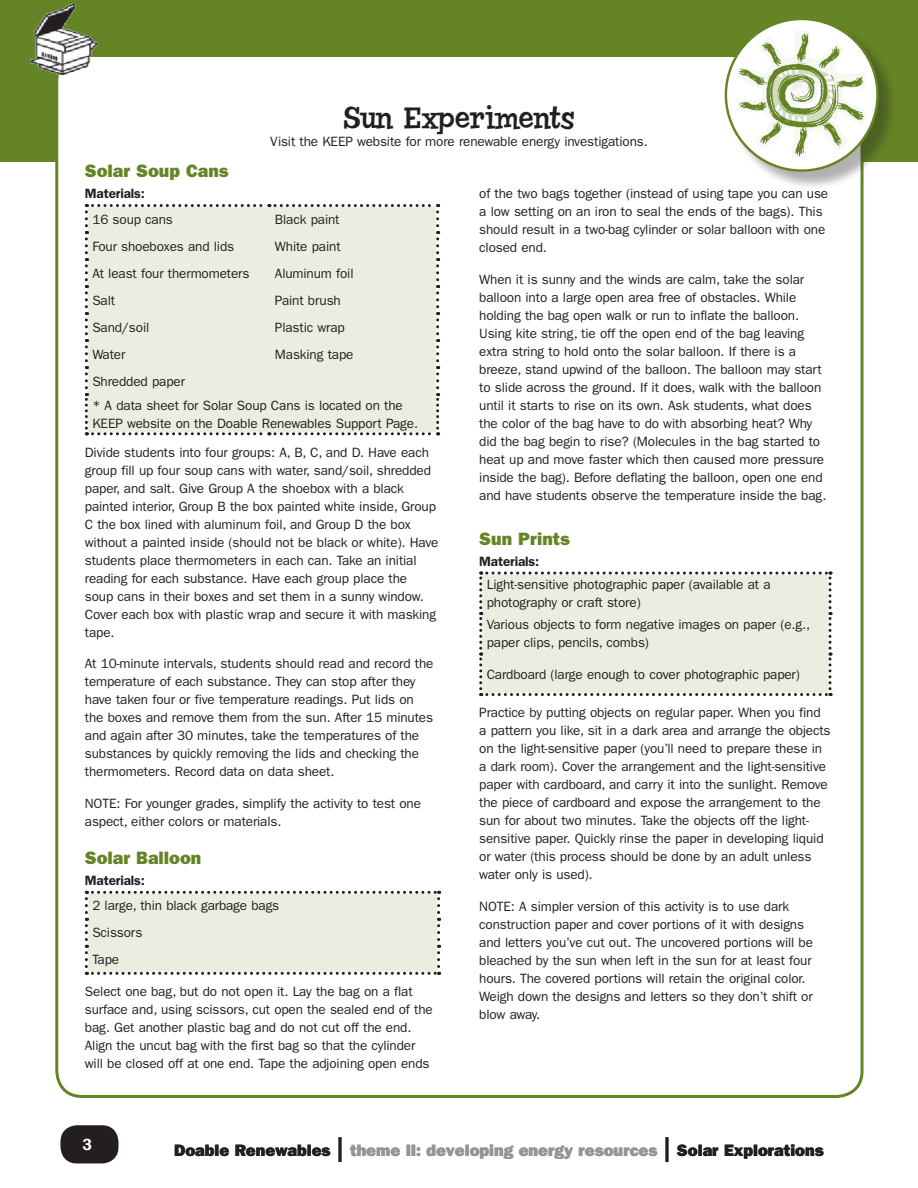
<style>
.page{position:relative;width:918px;height:1188px;background:#fff}
.page>*{position:absolute;margin:0;border:0;box-sizing:border-box;transform-origin:0 0}
.Chowderhead_page_hea{font:30px "Chowderhead";letter-spacing:.015em;color:#231f20}
.Summary_Sections{font:18px "ITC Franklin Gothic Std Hvy";color:#648426}
.t1{font:16.5px "ITC Franklin Gothic Std Hvy";color:#231f20}
.t2{font:16.5px "Franklin Gothic Demi";color:#fff}
.BC{font:13.5px/18px "ITC Franklin Gothic Std";letter-spacing:-.01em;color:#231f20}
.BC_No_SA{font:13.5px/18px "ITC Franklin Gothic Std";letter-spacing:-.01em;color:#231f20}
.BC_Bold_SB{font:600 13.5px "ITC Franklin Gothic Std";letter-spacing:-.01em;color:#231f20}
.BC_Bold_SB-2{font:13.5px "ITC Franklin Gothic Std";letter-spacing:-.01em;color:#231f20}
.s1{font-family:"ITC Franklin Gothic Std";font-size:36px}
.s2{color:#939598}
</style>
<div class="page">
<div style="left:60px;top:1125px;width:58px;height:38px;background:#231f20;border-radius:16px"></div>
<div style="left:0;top:0;width:918px;height:162px;background:#648426"></div>
<div style="left:57px;top:56px;width:805px;height:1040px;background:#fff;border-radius:26px"></div>
<img style="left:30px;top:5px;width:67px;height:69px">
<div style="left:85px;top:204px;width:354px;height:231px;background:#eaeee1"></div>
<svg style="left:85px;top:891px;width:355px;height:84px;background:#e4e8dc"></svg>
<div style="left:479px;top:572px;width:353px;height:124px;background:#eaeee1"></div>
<div style="left:727px;top:20px;width:170px;height:170px;background:#231f20;opacity:.35"></div>
<svg style="left:726px;top:19px;width:152px;height:152px"></svg>
<img style="left:737px;top:31px;width:130px;height:128px">
<p class="Chowderhead_page_hea" style="left:343px;top:100px;width:233px">Sun Experiments</p>
<p class="BC" style="left:270px;top:132px;width:376px">Visit the KEEP website for more renewable energy investigations.</p>
<p class="Summary_Sections" style="left:85px;top:160px;width:145px">Solar Soup Cans</p>
<p class="BC_Bold_SB" style="left:85px;top:185px;width:62px">Materials:</p>
<p class="BC_No_SA" style="left:92px;top:210px;width:82px">16 soup cans</p>
<p class="BC_No_SA" style="left:275px;top:210px;width:66px">Black paint</p>
<p class="BC_No_SA" style="left:92px;top:237px;width:143px">Four shoeboxes and lids</p>
<p class="BC_No_SA" style="left:275px;top:237px;width:67px">White paint</p>
<p class="BC_No_SA" style="left:92px;top:264px;width:159px">At least four thermometers</p>
<p class="BC_No_SA" style="left:275px;top:264px;width:80px">Aluminum foil</p>
<p class="BC_No_SA" style="left:92px;top:291px;width:24px">Salt</p>
<p class="BC_No_SA" style="left:275px;top:291px;width:67px">Paint brush</p>
<p class="BC_No_SA" style="left:92px;top:318px;width:58px">Sand/soil</p>
<p class="BC_No_SA" style="left:275px;top:318px;width:71px">Plastic wrap</p>
<p class="BC_No_SA" style="left:92px;top:345px;width:35px">Water</p>
<p class="BC_No_SA" style="left:275px;top:345px;width:80px">Masking tape</p>
<p class="BC_No_SA" style="left:92px;top:372px;width:94px">Shredded paper</p>
<p class="BC_No_SA" style="left:92px;top:396px;width:325px">* A data sheet for Solar Soup Cans is located on the<br>KEEP website on the Doable Renewables Support Page.</p>
<p class="BC" style="left:85px;top:443px;width:355px">Divide students into four groups: A, B, C, and D. Have each group fill up four soup cans with water, sand/soil, shredded paper, and salt. Give Group A the shoebox with a black painted interior, Group B the box painted white inside, Group C the box lined with aluminum foil, and Group D the box without a painted inside (should not be black or white). Have students place thermometers in each can. Take an initial reading for each substance. Have each group place the soup cans in their boxes and set them in a sunny window.<br>Cover each box with plastic wrap and secure it with masking tape.</p>
<p class="BC" style="left:85px;top:655px;width:350px">At 10-minute intervals, students should read and record the temperature of each substance. They can stop after they have taken four or five temperature readings. Put lids on the boxes and remove them from the sun. After 15 minutes and again after 30 minutes, take the temperatures of the substances by quickly removing the lids and checking the thermometers. Record data on data sheet.</p>
<p class="BC" style="left:85px;top:794px;width:338px">NOTE: For younger grades, simplify the activity to test one aspect, either colors or materials.</p>
<p class="Summary_Sections" style="left:85px;top:847px;width:118px">Solar Balloon</p>
<p class="BC_Bold_SB" style="left:85px;top:872px;width:62px">Materials:</p>
<p class="BC_Bold_SB-2" style="left:92px;top:898px;width:188px">2 large, thin black garbage bags</p>
<p class="BC" style="left:92px;top:924px;width:52px">Scissors</p>
<p class="BC" style="left:92px;top:951px;width:28px">Tape</p>
<p class="BC" style="left:85px;top:983px;width:349px">Select one bag, but do not open it. Lay the bag on a flat surface and, using scissors, cut open the sealed end of the bag. Get another plastic bag and do not cut off the end.<br>Align the uncut bag with the first bag so that the cylinder will be closed off at one end. Tape the adjoining open ends</p>
<p class="BC" style="left:479px;top:185px;width:350px">of the two bags together (instead of using tape you can use a low setting on an iron to seal the ends of the bags). This should result in a two-bag cylinder or solar balloon with one closed end.</p>
<p class="BC" style="left:479px;top:270px;width:346px">When it is sunny and the winds are calm, take the solar balloon into a large open area free of obstacles. While holding the bag open walk or run to inflate the balloon.<br>Using kite string, tie off the open end of the bag leaving extra string to hold onto the solar balloon. If there is a breeze, stand upwind of the balloon. The balloon may start to slide across the ground. If it does, walk with the balloon until it starts to rise on its own. Ask students, what does the color of the bag have to do with absorbing heat? Why did the bag begin to rise? (Molecules in the bag started to heat up and move faster which then caused more pressure inside the bag). Before deflating the balloon, open one end and have students observe the temperature inside the bag.</p>
<p class="Summary_Sections" style="left:479px;top:528px;width:92px">Sun Prints</p>
<p class="BC_Bold_SB" style="left:479px;top:553px;width:62px">Materials:</p>
<p class="BC" style="left:487px;top:575px;width:285px">Light-sensitive photographic paper (available at a photography or craft store)</p>
<p class="BC" style="left:487px;top:616px;width:325px">Various objects to form negative images on paper (e.g. , paper clips, pencils, combs)</p>
<p class="BC" style="left:487px;top:665px;width:315px">Cardboard (large enough to cover photographic paper)</p>
<p class="BC" style="left:479px;top:704px;width:353px">Practice by putting objects on regular paper. When you find a pattern you like, sit in a dark area and arrange the objects on the light-sensitive paper (you’ll need to prepare these in a dark room). Cover the arrangement and the light-sensitive paper with cardboard, and carry it into the sunlight. Remove the piece of cardboard and expose the arrangement to the sun for about two minutes. Take the objects off the light&shy;sensitive paper. Quickly rinse the paper in developing liquid or water (this process should be done by an adult unless water only is used).</p>
<p class="BC" style="left:479px;top:897px;width:335px">NOTE: A simpler version of this activity is to use dark construction paper and cover portions of it with designs and letters you’ve cut out. The uncovered portions will be bleached by the sun when left in the sun for at least four hours. The covered portions will retain the original color.<br>Weigh down the designs and letters so they don’t shift or blow away.</p>
<p class="t2" style="left:82px;top:1135px;width:11px">3</p>
<p class="t1" style="left:174px;top:1141px;width:651px">Doable Renewables <span class="s1">l</span> <span class="s2">theme II: developing energy resources</span> <span class="s1">l</span> Solar Explorations</p>
</div>
